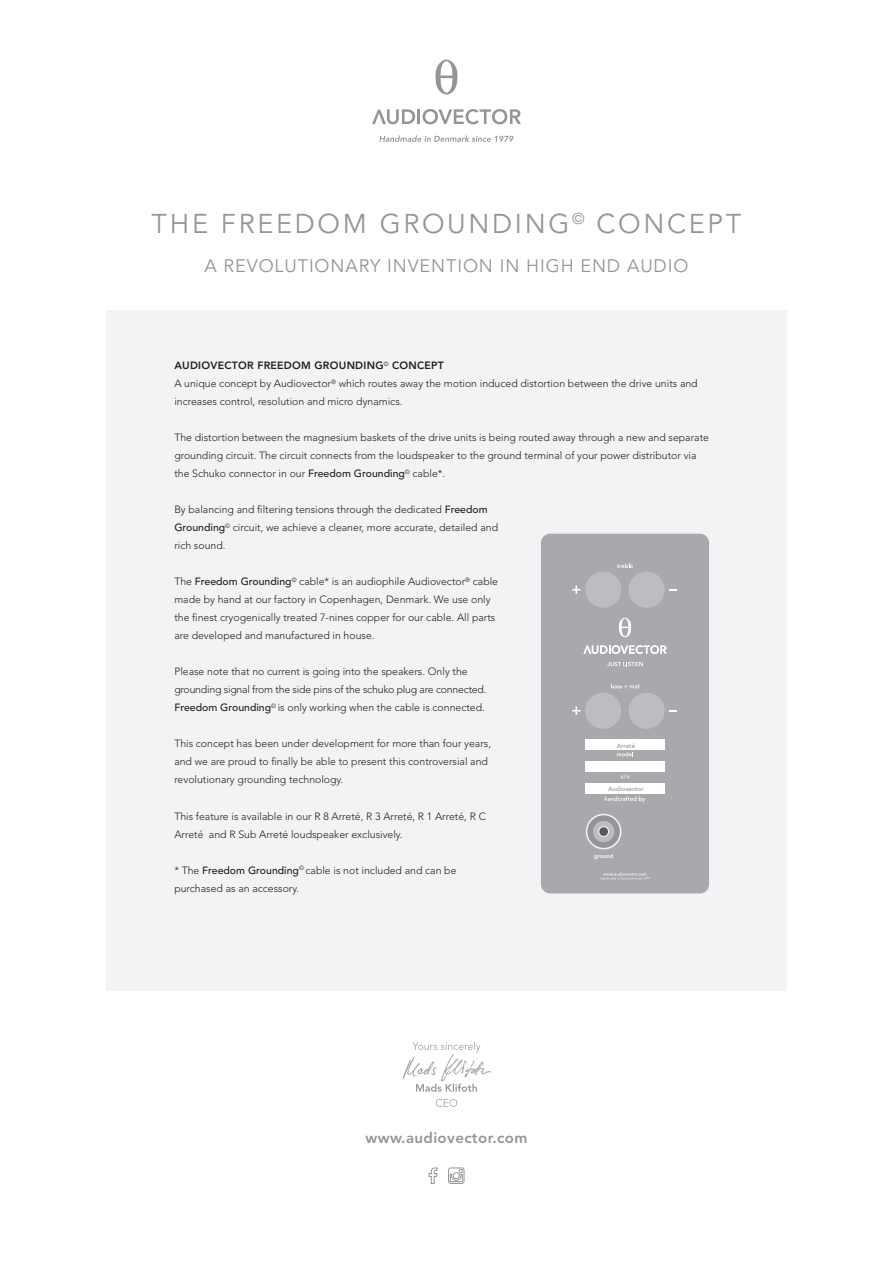
<style>
.page{position:relative;width:893px;height:1263px;background:#fff}
.page>*{position:absolute;margin:0;border:0;box-sizing:border-box;transform-origin:0 0}
.t1{font:27px "Avenir";letter-spacing:.1em;color:#939598}
.t2{font:18px "Avenir";letter-spacing:.05em;color:#939598}
.t3{font:800 15px "Avenir";letter-spacing:.025em;color:#939598}
.t4{font:300 10.5px/18px "Avenir";color:#231f20}
.t5{font:500 6.45px "Avenir";color:#939598}
.t6{font:800 5.7px "Avenir";color:#fff}
.s1{font-weight:800}
.s2{font-weight:500}
</style>
<div class="page">
<div style="left:106px;top:310px;width:681px;height:681px;background:#f2f3f4"></div>
<hr style="left:417px;top:109px;width:3px;height:15px;background:#939598">
<svg style="left:372px;top:109px;width:43px;height:15px"></svg>
<svg style="left:423px;top:109px;width:98px;height:15px"></svg>
<svg style="left:435px;top:60px;width:23px;height:34px"></svg>
<svg style="left:379px;top:135px;width:135px;height:7px"></svg>
<svg style="left:428px;top:1167px;width:10px;height:17px"></svg>
<svg style="left:448px;top:1167px;width:16px;height:17px"></svg>
<svg style="left:436px;top:1099px;width:21px;height:8px"></svg>
<svg style="left:416px;top:1083px;width:61px;height:9px"></svg>
<svg style="left:412px;top:1042px;width:68px;height:10px"></svg>
<img style="left:402px;top:1055px;width:88px;height:26px">
<div style="left:541px;top:534px;width:168px;height:359px;background:#a8a9ad;border-radius:9px"></div>
<svg style="left:586px;top:813px;width:36px;height:37px"></svg>
<div style="left:585px;top:572px;width:36px;height:36px;background:#bcbdc0;border-radius:50%"></div>
<div style="left:628px;top:572px;width:37px;height:36px;background:#bcbdc0;border-radius:50%"></div>
<div style="left:585px;top:693px;width:36px;height:36px;background:#bcbdc0;border-radius:50%"></div>
<div style="left:628px;top:693px;width:37px;height:36px;background:#bcbdc0;border-radius:50%"></div>
<svg style="left:572px;top:586px;width:8px;height:8px"></svg>
<div style="left:585px;top:740px;width:80px;height:10px;background:#fff"></div>
<div style="left:585px;top:761px;width:80px;height:11px;background:#fff"></div>
<div style="left:585px;top:783px;width:80px;height:11px;background:#fff"></div>
<svg style="left:617px;top:752px;width:16px;height:4px"></svg>
<svg style="left:621px;top:774px;width:8px;height:5px"></svg>
<svg style="left:605px;top:796px;width:40px;height:6px"></svg>
<svg style="left:600px;top:872px;width:50px;height:7px"></svg>
<svg style="left:617px;top:564px;width:16px;height:4px"></svg>
<svg style="left:572px;top:707px;width:8px;height:8px"></svg>
<svg style="left:611px;top:684px;width:28px;height:4px"></svg>
<svg style="left:583px;top:645px;width:84px;height:9px"></svg>
<svg style="left:619px;top:618px;width:12px;height:19px"></svg>
<svg style="left:607px;top:662px;width:36px;height:4px"></svg>
<h1 class="t1" style="left:152px;top:208px;width:591px">THE FREEDOM GROUNDING<sup>©</sup> CONCEPT</h1>
<h2 class="t2" style="left:204px;top:255px;width:485px">A REVOLUTIONARY INVENTION IN HIGH END AUDIO</h2>
<p class="t4" style="left:174px;top:358px;width:525px"><span class="s1">AUDIOVECTOR FREEDOM GROUNDING</span><sup>©</sup> <span class="s1">CONCEPT<br></span>A unique concept by Audiovector<sup>®</sup> which routes away the motion induced distortion between the drive units and increases control, resolution and micro dynamics.</p>
<p class="t4" style="left:174px;top:430px;width:536px">The distortion between the magnesium baskets of the drive units is being routed away through a new and separate grounding circuit. The circuit connects from the loudspeaker to the ground terminal of your power distributor via the Schuko connector in our <span class="s2">Freedom Grounding</span><sup>©</sup> cable*.</p>
<p class="t4" style="left:174px;top:502px;width:325px">By balancing and filtering tensions through the dedicated <span class="s2">Freedom<br>Grounding</span><sup>©</sup> circuit, we achieve a cleaner, more accurate, detailed and rich sound.</p>
<p class="t4" style="left:174px;top:574px;width:325px">The <span class="s2">Freedom Grounding</span><sup>©</sup> cable* is an audiophile Audiovector<sup>®</sup> cable made by hand at our factory in Copenhagen, Denmark. We use only the finest cryogenically treated 7-nines copper for our cable. All parts are developed and manufactured in house.</p>
<p class="t4" style="left:174px;top:664px;width:314px">Please note that no current is going into the speakers. Only the grounding signal from the side pins of the schuko plug are connected.<br><span class="s2">Freedom Grounding</span><sup>©</sup> is only working when the cable is connected.</p>
<p class="t4" style="left:174px;top:736px;width:318px">This concept has been under development for more than four years, and we are proud to finally be able to present this controversial and revolutionary grounding technology.</p>
<p class="t4" style="left:174px;top:808px;width:313px">This feature is available in our R 8 Arreté, R 3 Arreté, R 1 Arreté, R C<br>Arreté and R Sub Arreté loudspeaker exclusively.</p>
<p class="t4" style="left:174px;top:862px;width:284px">* The <span class="s2">Freedom Grounding</span><sup>©</sup> cable is not included and can be purchased as an accessory.</p>
<p class="t5" style="left:617px;top:741px;width:20px">Arreté</p>
<p class="t5" style="left:608px;top:785px;width:37px">Audiovector</p>
<p class="t6" style="left:594px;top:853px;width:21px">ground</p>
<h3 class="t3" style="left:365px;top:1128px;width:164px">www.audiovector.com</h3>
</div>
